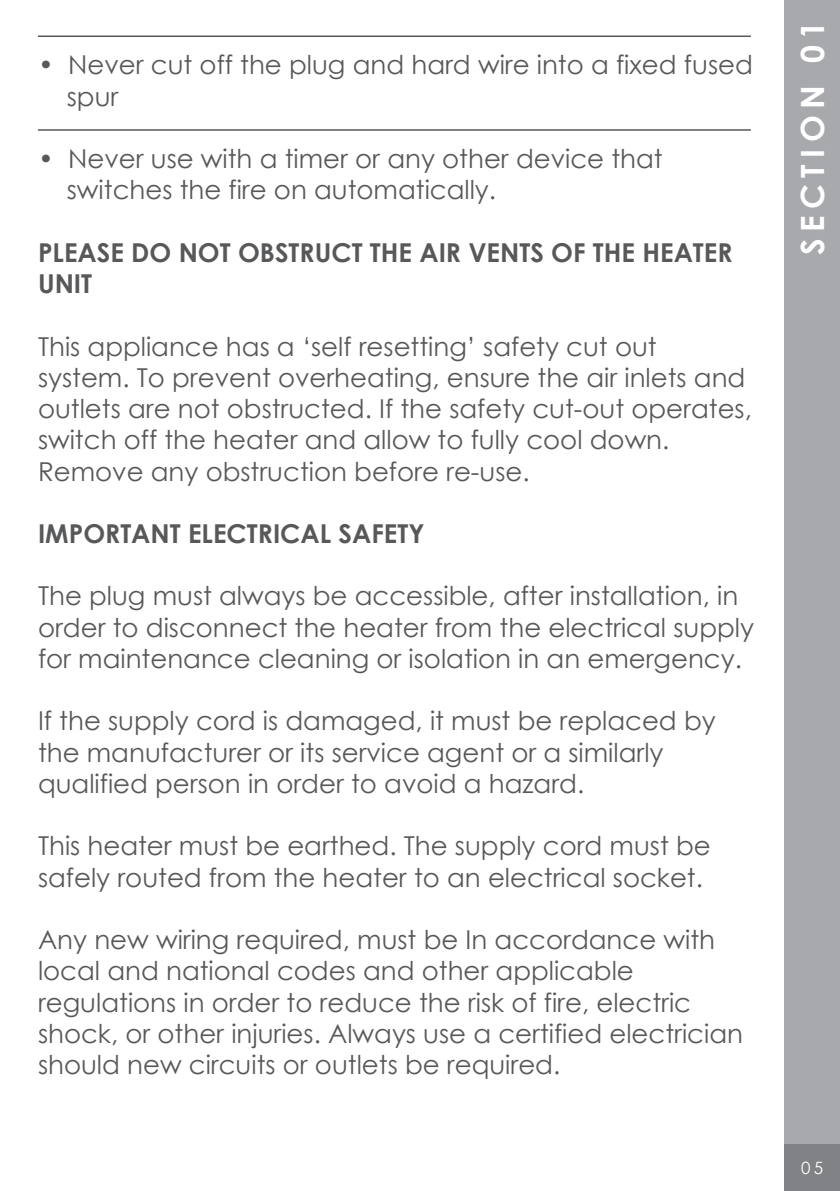
<style>
.page{position:relative;width:840px;height:1191px;background:#fff}
.page>*{position:absolute;margin:0;border:0;box-sizing:border-box;transform-origin:0 0}
.t1{font:700 32px "Century Gothic";letter-spacing:.2em;color:#fff}
.t2{font:26px/31.2px "Century Gothic";color:#57585a}
.t3{font:700 26px/31.2px "Century Gothic";color:#57585a}
.t4{font:17px "Century Gothic";color:#fff}
</style>
<div class="page">
<div style="left:783px;top:0;width:56px;height:1189px;background:#a8a9ad"></div>
<div style="left:783px;top:1144px;width:56px;height:47px;background:#808285"></div>
<hr style="left:38px;top:35px;width:712px;height:2px;background:#57585a">
<hr style="left:38px;top:129px;width:712px;height:2px;background:#57585a">
<p class="t2" style="left:67px;top:49px;width:687px;text-indent:-29px">• Never cut off the plug and hard wire into a fixed fused spur</p>
<p class="t2" style="left:67px;top:143px;width:597px;text-indent:-29px">• Never use with a timer or any other device that switches the fire on automatically.</p>
<p class="t3" style="left:38px;top:236px;width:695px">PLEASE DO NOT OBSTRUCT THE AIR VENTS OF THE HEATER<br>UNIT</p>
<p class="t2" style="left:38px;top:330px;width:715px">This appliance has a ‘self resetting’ safety cut out system. To prevent overheating, ensure the air inlets and outlets are not obstructed. If the safety cut-out operates, switch off the heater and allow to fully cool down.<br>Remove any obstruction before re-use.</p>
<p class="t3" style="left:38px;top:517px;width:388px">IMPORTANT ELECTRICAL SAFETY</p>
<p class="t2" style="left:38px;top:580px;width:717px">The plug must always be accessible, after installation, in order to disconnect the heater from the electrical supply for maintenance cleaning or isolation in an emergency.</p>
<p class="t2" style="left:38px;top:705px;width:678px">If the supply cord is damaged, it must be replaced by the manufacturer or its service agent or a similarly qualified person in order to avoid a hazard.</p>
<p class="t2" style="left:38px;top:830px;width:674px">This heater must be earthed. The supply cord must be safely routed from the heater to an electrical socket.</p>
<p class="t2" style="left:38px;top:923px;width:706px">Any new wiring required, must be In accordance with local and national codes and other applicable regulations in order to reduce the risk of fire, electric shock, or other injuries. Always use a certified electrician should new circuits or outlets be required.</p>
<p class="t1" style="left:787px;top:255px;width:235px;rotate:-90deg">SECTION 01</p>
<p class="t4" style="left:800px;top:1156px;width:24px">05</p>
</div>
